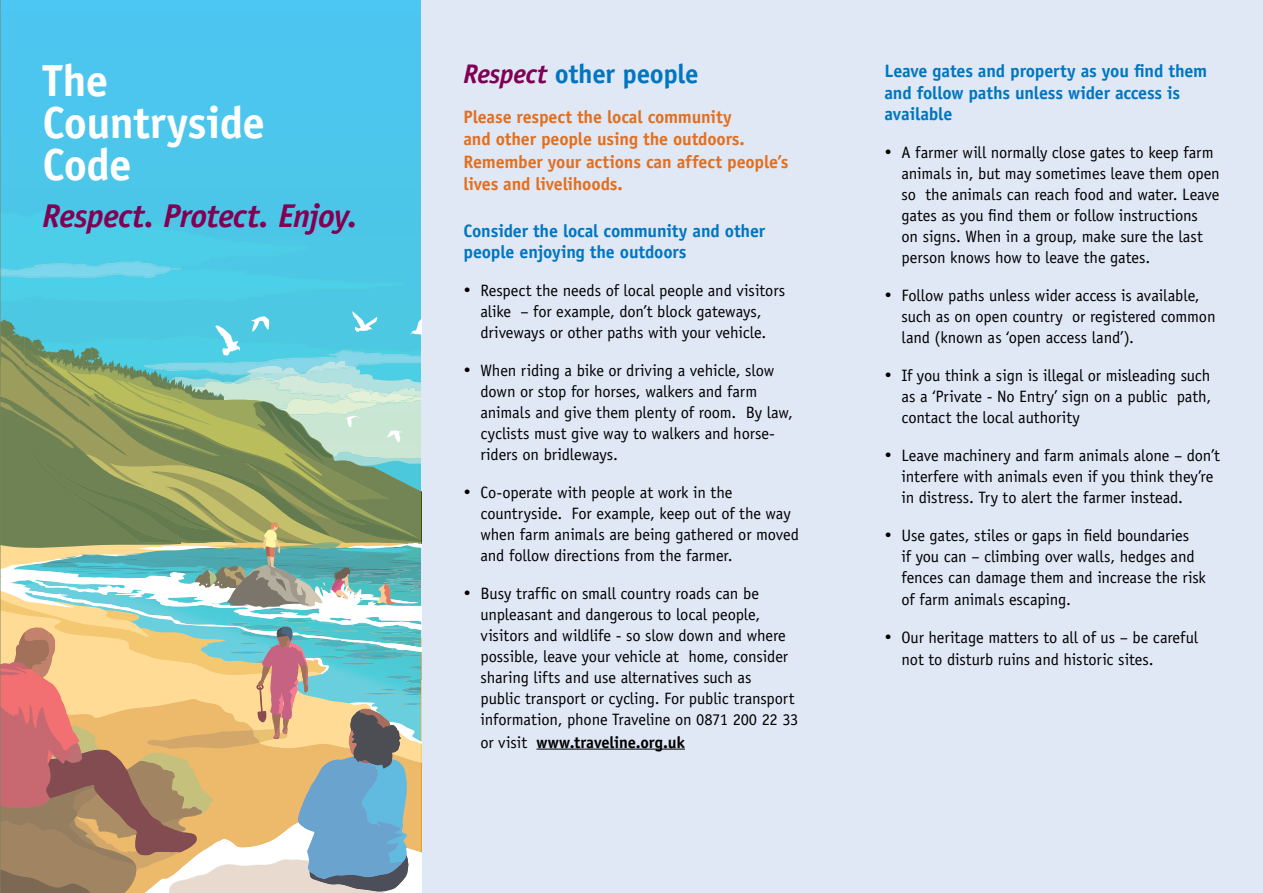
<style>
.page{position:relative;width:1263px;height:893px;background:#e0e8f6}
.page>*{position:absolute;margin:0;border:0;box-sizing:border-box;transform-origin:0 0}
.t1{font:700 45px "Officina Sans Std";letter-spacing:-.015em;color:#fff}
.t2{font:italic 700 33px "Officina Sans Std";letter-spacing:-.02em;color:#820053}
.t3{font:700 27px "Officina Sans Std";letter-spacing:-.01em;color:#0076c0}
.t4{font:700 18px/21.8px "Officina Sans Std";letter-spacing:-.01em;color:#0076c0}
.t5{font:700 18px/22.5px "Officina Sans Std";letter-spacing:-.01em;color:#e36f1e}
.List_Paragraph{font:16.5px/21px "Officina Sans Std";letter-spacing:-.01em;color:#000}
.t6{font:700 16.5px "Officina Sans Std";letter-spacing:-.01em;color:#000}
.s1{font-style:italic;color:#820053}
.s2{font-weight:400}
</style>
<div class="page">
<hr style="left:536px;top:749px;width:149px;height:1px;background:#000">
<svg style="left:0;top:0;width:421px;height:893px;background:#84b8b2"></svg>
<p class="t1" style="left:43px;top:53px;width:67px">The</p>
<p class="t1" style="left:43px;top:95px;width:224px">Countryside</p>
<p class="t1" style="left:43px;top:137px;width:91px">Code</p>
<p class="t2" style="left:43px;top:196px;width:316px">Respect. Protect. Enjoy.</p>
<p class="t3" style="left:463px;top:57px;width:237px"><span class="s1">Respect</span> other people</p>
<p class="t5" style="left:463px;top:105px;width:327px">Please respect the local community<br>and other people using the outdoors.<br>Remember your actions can affect people’s lives and livelihoods.</p>
<p class="t4" style="left:463px;top:220px;width:303px;line-height:21px">Consider the local community and other people enjoying the outdoors</p>
<p class="List_Paragraph" style="left:463px;top:280px;width:323px;text-align:center">• Respect the needs of local people and visitors alike – for example, don’t block gateways, driveways or other paths with your vehicle.</p>
<p class="List_Paragraph" style="left:480px;top:360px;width:314px;text-indent:-17px">• When riding a bike or driving a vehicle, slow down or stop for horses, walkers and farm animals and give them plenty of room. By law, cyclists must give way to walkers and horse&shy;riders on bridleways.</p>
<p class="List_Paragraph" style="left:480px;top:482px;width:320px;text-indent:-17px">• Co-operate with people at work in the countryside. For example, keep out of the way when farm animals are being gathered or moved and follow directions from the farmer.</p>
<p class="List_Paragraph" style="left:480px;top:583px;width:319px;text-indent:-17px">• Busy traffic on small country roads can be unpleasant and dangerous to local people, visitors and wildlife - so slow down and where possible, leave your vehicle at home, consider sharing lifts and use alternatives such as<br>public transport or cycling. For public transport information, phone Traveline on 0871 200 22 33</p>
<p class="t6" style="left:480px;top:732px;width:206px"><span class="s2">or visit</span> www.traveline.org.uk</p>
<p class="t4" style="left:884px;top:60px;width:324px">Leave gates and property as you find them and follow paths unless wider access is available</p>
<p class="List_Paragraph" style="left:901px;top:142px;width:320px;text-indent:-17px">• A farmer will normally close gates to keep farm animals in, but may sometimes leave them open so the animals can reach food and water. Leave gates as you find them or follow instructions<br>on signs. When in a group, make sure the last person knows how to leave the gates.</p>
<p class="List_Paragraph" style="left:901px;top:285px;width:316px;text-indent:-17px">• Follow paths unless wider access is available, such as on open country or registered common land (known as ‘open access land’).</p>
<p class="List_Paragraph" style="left:901px;top:365px;width:311px;text-align:justify;text-indent:-17px">• If you think a sign is illegal or misleading such as a ‘Private - No Entry’ sign on a public path, contact the local authority</p>
<p class="List_Paragraph" style="left:901px;top:445px;width:320px;text-indent:-17px">• Leave machinery and farm animals alone – don’t interfere with animals even if you think they’re in distress. Try to alert the farmer instead.</p>
<p class="List_Paragraph" style="left:901px;top:525px;width:306px;text-indent:-17px">• Use gates, stiles or gaps in field boundaries<br>if you can – climbing over walls, hedges and fences can damage them and increase the risk of farm animals escaping.</p>
<p class="List_Paragraph" style="left:901px;top:626px;width:298px;line-height:22.5px;text-indent:-17px">• Our heritage matters to all of us – be careful not to disturb ruins and historic sites.</p>
</div>
